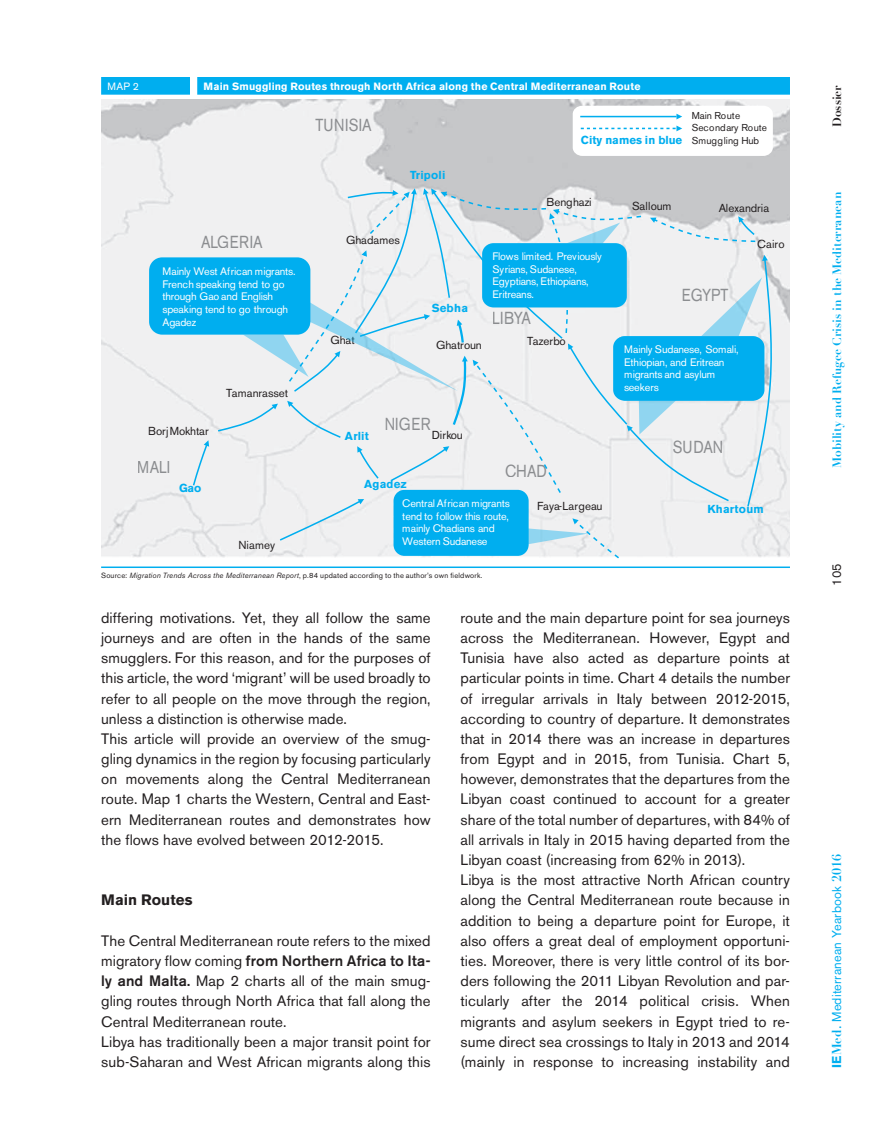
<style>
.page{position:relative;width:892px;height:1147px;background:#fff}
.page>*{position:absolute;margin:0;border:0;box-sizing:border-box;transform-origin:0 0}
.t1{font:17.25px "Akzidenz Grotesk BE";color:#808285;scale:.85 1}
.t2{font:17.25px "Akzidenz Grotesk BE";letter-spacing:.02em;color:#808285;scale:.85 1}
.t3{font:15px/20.1px "Akzidenz Grotesk BE";letter-spacing:.005em;color:#231f20}
.t4{font:700 15px "Akzidenz Grotesk BE";letter-spacing:.005em;color:#231f20}
.t5{font:12.75px "Akzidenz Grotesk BE";letter-spacing:.015em;color:#00aeef}
.t6{font:12.75px "Akzidenz Grotesk BE";color:#231f20}
.t7{font:700 12px "Didot LT Std";letter-spacing:.005em;color:#00aeef}
.t8{font:700 12px "Didot LT Std";letter-spacing:-.005em;color:#231f20}
.t9{font:11.55px "Akzidenz Grotesk BE";letter-spacing:.005em;color:#231f20}
.t10{font:700 11.55px "Akzidenz Grotesk BE";letter-spacing:.02em;color:#00aeef}
.t11{font:11.55px "Akzidenz Grotesk BE";letter-spacing:-.02em;color:#231f20}
.t12{font:10.8px/12.8px "Akzidenz Grotesk BE";letter-spacing:-.02em;color:#fff}
.t13{font:700 10.5px "Akzidenz Grotesk BE";letter-spacing:.015em;color:#fff}
.t14{font:10.5px "Akzidenz Grotesk BE";color:#fff}
.t15{font:9.9px/11.9px "Akzidenz Grotesk BE";letter-spacing:.01em;color:#231f20}
.t16{font:7.5px "Akzidenz Grotesk BE";letter-spacing:.025em;color:#231f20}
.s1{font-weight:400;font-size:9.9px;color:#231f20}
.s2{font-style:italic}
.s3{font-weight:500}
.s4{font-weight:700}
.s5{font-family:"Didot LT Std";font-weight:700}
</style>
<div class="page">
<hr style="left:101px;top:566px;width:689px;height:2px;background:#00aeef">
<div style="left:101px;top:77px;width:689px;height:18px;background:#00aeef"></div>
<div style="left:190px;top:77px;width:7px;height:18px;background:#fff"></div>
<img style="left:101px;top:100px;width:689px;height:457px">
<svg style="left:573px;top:106px;width:200px;height:50px"></svg>
<svg style="left:149px;top:188px;width:626px;height:370px"></svg>
<div style="left:149px;top:257px;width:161px;height:77px;background:#00aeef;border-radius:13px"></div>
<div style="left:394px;top:490px;width:135px;height:66px;background:#00aeef;border-radius:11px"></div>
<div style="left:482px;top:243px;width:145px;height:64px;background:#00aeef;border-radius:11px"></div>
<div style="left:613px;top:336px;width:151px;height:65px;background:#00aeef;border-radius:12px"></div>
<p class="t14" style="left:108px;top:80px;width:33px">MAP 2</p>
<p class="t13" style="left:204px;top:80px;width:438px">Main Smuggling Routes through North Africa along the Central Mediterranean Route</p>
<p class="t2" style="left:315px;top:115px;width:68px">TUNISIA</p>
<p class="t15" style="left:692px;top:110px;width:77px">Main Route<br>Secondary Route</p>
<p class="t10" style="left:581px;top:133px;width:180px">City names in blue <span class="s1">Smuggling Hub</span></p>
<p class="t2" style="left:201px;top:231px;width:74px">ALGERIA</p>
<p class="t12" style="left:163px;top:264px;width:135px">Mainly West African migrants.<br>French speaking tend to go through Gao and English speaking tend to go through<br>Agadez</p>
<p class="t9" style="left:148px;top:424px;width:62px">BorjMokhtar</p>
<p class="t9" style="left:226px;top:386px;width:64px">Tamanrasset</p>
<p class="t10" style="left:410px;top:168px;width:37px">Tripoli</p>
<p class="t9" style="left:346px;top:233px;width:55px">Ghadames</p>
<p class="t9" style="left:331px;top:333px;width:26px">Ghat</p>
<p class="t10" style="left:432px;top:301px;width:38px">Sebha</p>
<p class="t11" style="left:436px;top:338px;width:47px">Ghatroun</p>
<p class="t1" style="left:384px;top:414px;width:56px">NIGER</p>
<p class="t10" style="left:345px;top:429px;width:25px">Arlit</p>
<p class="t9" style="left:432px;top:428px;width:33px">Dirkou</p>
<p class="t9" style="left:546px;top:195px;width:47px">Benghazi</p>
<p class="t9" style="left:632px;top:199px;width:41px">Salloum</p>
<p class="t9" style="left:719px;top:201px;width:52px">Alexandria</p>
<p class="t9" style="left:757px;top:237px;width:29px">Cairo</p>
<p class="t12" style="left:492px;top:250px;width:111px">Flows limited. Previously<br>Syrians, Sudanese,<br>Egyptians, Ethiopians,<br>Eritreans.</p>
<p class="t1" style="left:493px;top:307px;width:47px">LIBYA</p>
<p class="t9" style="left:527px;top:334px;width:40px">Tazerbo</p>
<p class="t1" style="left:682px;top:285px;width:57px">EGYPT</p>
<p class="t12" style="left:624px;top:343px;width:116px">Mainly Sudanese, Somali,<br>Ethiopian, and Eritrean migrants and asylum seekers</p>
<p class="t1" style="left:673px;top:437px;width:61px">SUDAN</p>
<p class="t1" style="left:138px;top:457px;width:40px">MALI</p>
<p class="t1" style="left:505px;top:460px;width:51px">CHAD</p>
<p class="t10" style="left:364px;top:477px;width:44px">Agadez</p>
<p class="t10" style="left:179px;top:482px;width:24px">Gao</p>
<p class="t9" style="left:238px;top:537px;width:38px">Niamey</p>
<p class="t12" style="left:402px;top:497px;width:109px">Central African migrants tend to follow this route, mainly Chadians and<br>Western Sudanese</p>
<p class="t12" style="left:393px;top:497px;width:109px">Central African migrants tend to foll w this route, mainly Chadians and<br>Western Sudanes</p>
<p class="t16" style="left:101px;top:570px;width:383px">Source: <span class="s2">Migration Trends Across the Mediterranean Report</span>, p.84 updated according to the author’s own fieldwork.</p>
<p class="t9" style="left:537px;top:499px;width:67px">Faya-Largeau</p>
<p class="t10" style="left:708px;top:502px;width:58px">Khartoum</p>
<p class="t3" style="left:101px;top:607px;width:331px">differing motivations. Yet, they all follow the same journeys and are often in the hands of the same smugglers. For this reason, and for the purposes of this article, the word ‘migrant’ will be used broadly to refer to all people on the move through the region, unless a distinction is otherwise made.<br>This article will provide an overview of the smug&shy;gling dynamics in the region by focusing particularly on movements along the Central Mediterranean route. Map 1 charts the Western, Central and East&shy;ern Mediterranean routes and demonstrates how the flows have evolved between 2012-2015.</p>
<p class="t4" style="left:101px;top:891px;width:93px">Main Routes</p>
<p class="t3" style="left:101px;top:930px;width:331px">The Central Mediterranean route refers to the mixed migratory flow coming <span class="s3">from Northern Africa to Ita&shy;ly and Malta.</span> Map 2 charts all of the main smug&shy;gling routes through North Africa that fall along the Central Mediterranean route.<br>Libya has traditionally been a major transit point for sub-Saharan and West African migrants along this</p>
<p class="t3" style="left:460px;top:607px;width:331px">route and the main departure point for sea journeys across the Mediterranean. However, Egypt and Tunisia have also acted as departure points at particular points in time. Chart 4 details the number of irregular arrivals in Italy between 2012-2015, according to country of departure. It demonstrates that in 2014 there was an increase in departures from Egypt and in 2015, from Tunisia. Chart 5, however, demonstrates that the departures from the Libyan coast continued to account for a greater share of the total number of departures, with 84% of all arrivals in Italy in 2015 having departed from the Libyan coast (increasing from 62% in 2013).<br>Libya is the most attractive North African country along the Central Mediterranean route because in addition to being a departure point for Europe, it also offers a great deal of employment opportuni&shy;ties. Moreover, there is very little control of its bor&shy;ders following the 2011 Libyan Revolution and par&shy;ticularly after the 2014 political crisis. When migrants and asylum seekers in Egypt tried to re&shy;sume direct sea crossings to Italy in 2013 and 2014 (mainly in response to increasing instability and</p>
<p class="t8" style="left:829px;top:127px;width:43px;rotate:-90deg">Dossier</p>
<p class="t7" style="left:829px;top:468px;width:277px;rotate:-90deg">Mobility and Refugee Crisis in the Mediterranean</p>
<p class="t6" style="left:829px;top:586px;width:24px;rotate:-90deg">105</p>
<p class="t5" style="left:829px;top:1068px;width:215px;rotate:-90deg"><span class="s4">IE</span><span class="s5">Med.</span> Mediterranean Yearbook <span class="s5">2016</span></p>
</div>
